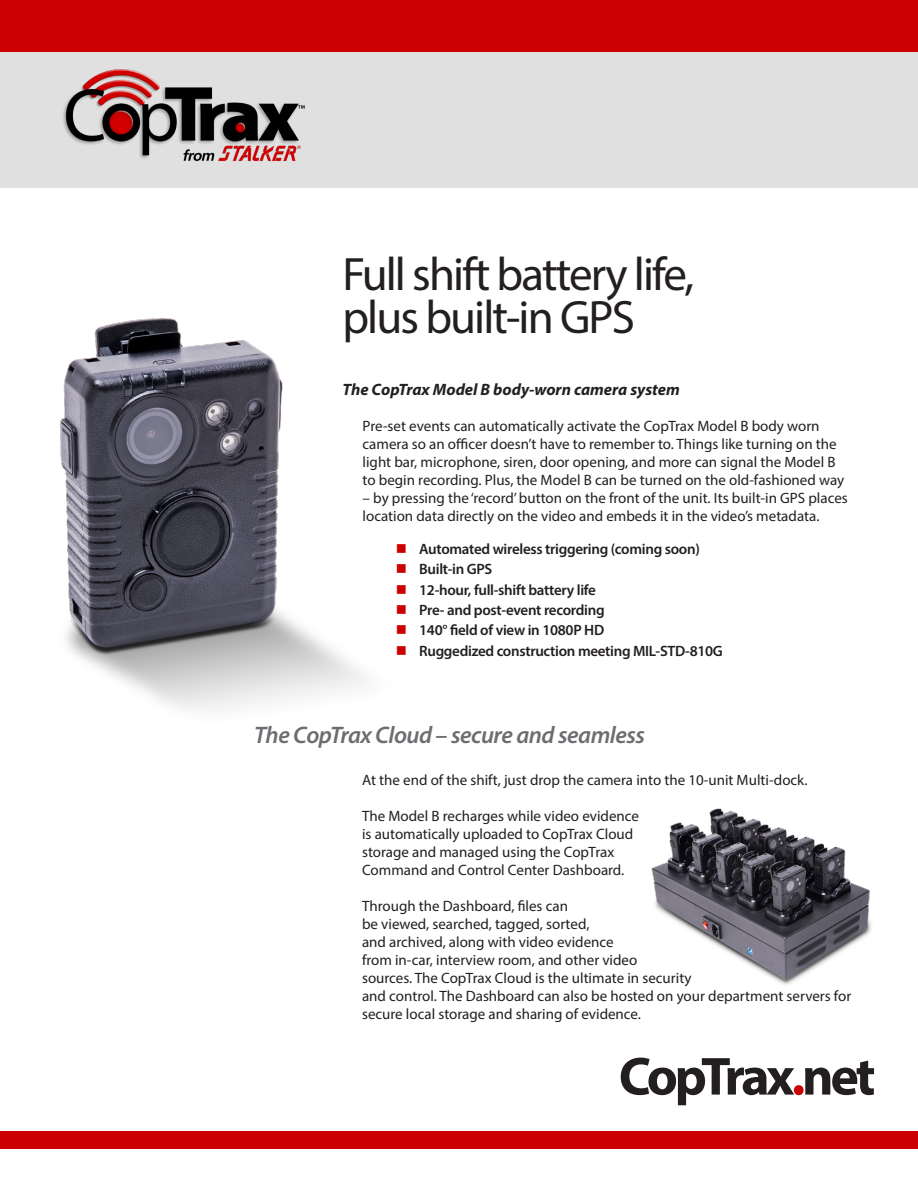
<style>
.page{position:relative;width:918px;height:1188px;background:#fff}
.page>*{position:absolute;margin:0;border:0;box-sizing:border-box;transform-origin:0 0}
.t1{font:700 54px "Myriad Pro";letter-spacing:-.065em;color:#231f20}
.t2{font:47.1px "Myriad Pro";letter-spacing:-.04em;color:#231f20}
.t3{font:italic 600 24px "Myriad Pro";letter-spacing:-.02em;color:#6c6d70}
.t4{font:italic 700 16.5px "Myriad Pro";color:#231f20}
.t5{font:15px/18px "Myriad Pro";color:#231f20}
.t6{font:600 15px "Myriad Pro";letter-spacing:-.02em;color:#231f20}
.s1{color:#c00}
</style>
<div class="page">
<div style="left:0;top:0;width:918px;height:188px;background:#e0e0e0"></div>
<div style="left:0;top:0;width:918px;height:52px;background:#c00"></div>
<img style="left:63px;top:69px;width:242px;height:92px">
<div style="left:0;top:1132px;width:918px;height:17px;background:#c00"></div>
<img style="left:59px;top:318px;width:306px;height:392px">
<img style="left:651px;top:808px;width:221px;height:177px">
<p class="t2" style="left:342px;top:245px;width:353px">Full shift battery life,</p>
<p class="t2" style="left:342px;top:289px;width:294px">plus built-in GPS</p>
<p class="t4" style="left:342px;top:378px;width:339px">The CopTrax Model B body-worn camera system</p>
<p class="t5" style="left:363px;top:416px;width:483px">Pre-set events can automatically activate the CopTrax Model B body worn camera so an officer doesn’t have to remember to. Things like turning on the light bar, microphone, siren, door opening, and more can signal the Model B to begin recording. Plus, the Model B can be turned on the old-fashioned way</p>
<p class="t5" style="left:363px;top:488px;width:487px">– by pressing the ‘record’ button on the front of the unit. Its built-in GPS places location data directly on the video and embeds it in the video’s metadata.</p>
<p class="t6" style="left:396px;top:539px;width:306px"><span class="s1">■</span> Automated wireless triggering (coming soon)</p>
<p class="t6" style="left:396px;top:560px;width:98px"><span class="s1">■</span> Built-in GPS</p>
<p class="t6" style="left:396px;top:580px;width:202px"><span class="s1">■</span> 12-hour, full-shift battery life</p>
<p class="t6" style="left:396px;top:600px;width:210px"><span class="s1">■</span> Pre- and post-event recording</p>
<p class="t6" style="left:396px;top:621px;width:210px"><span class="s1">■</span> 140° field of view in 1080P HD</p>
<p class="t6" style="left:396px;top:641px;width:329px"><span class="s1">■</span> Ruggedized construction meeting MIL-STD-810G</p>
<p class="t3" style="left:254px;top:720px;width:392px">The CopTrax Cloud – secure and seamless</p>
<p class="t5" style="left:362px;top:770px;width:447px">At the end of the shift, just drop the camera into the 10-unit Multi-dock.</p>
<p class="t5" style="left:362px;top:806px;width:279px">The Model B recharges while video evidence is automatically uploaded to CopTrax Cloud storage and managed using the CopTrax Command and Control Center Dashboard.</p>
<p class="t5" style="left:362px;top:896px;width:491px">Through the Dashboard, files can<br>be viewed, searched, tagged, sorted,<br>and archived, along with video evidence<br>from in-car, interview room, and other video<br>sources. The CopTrax Cloud is the ultimate in security<br>and control. The Dashboard can also be hosted on your department servers for secure local storage and sharing of evidence.</p>
<p class="t1" style="left:619px;top:1041px;width:258px">CopTrax<span class="s1">.</span>net</p>
</div>
